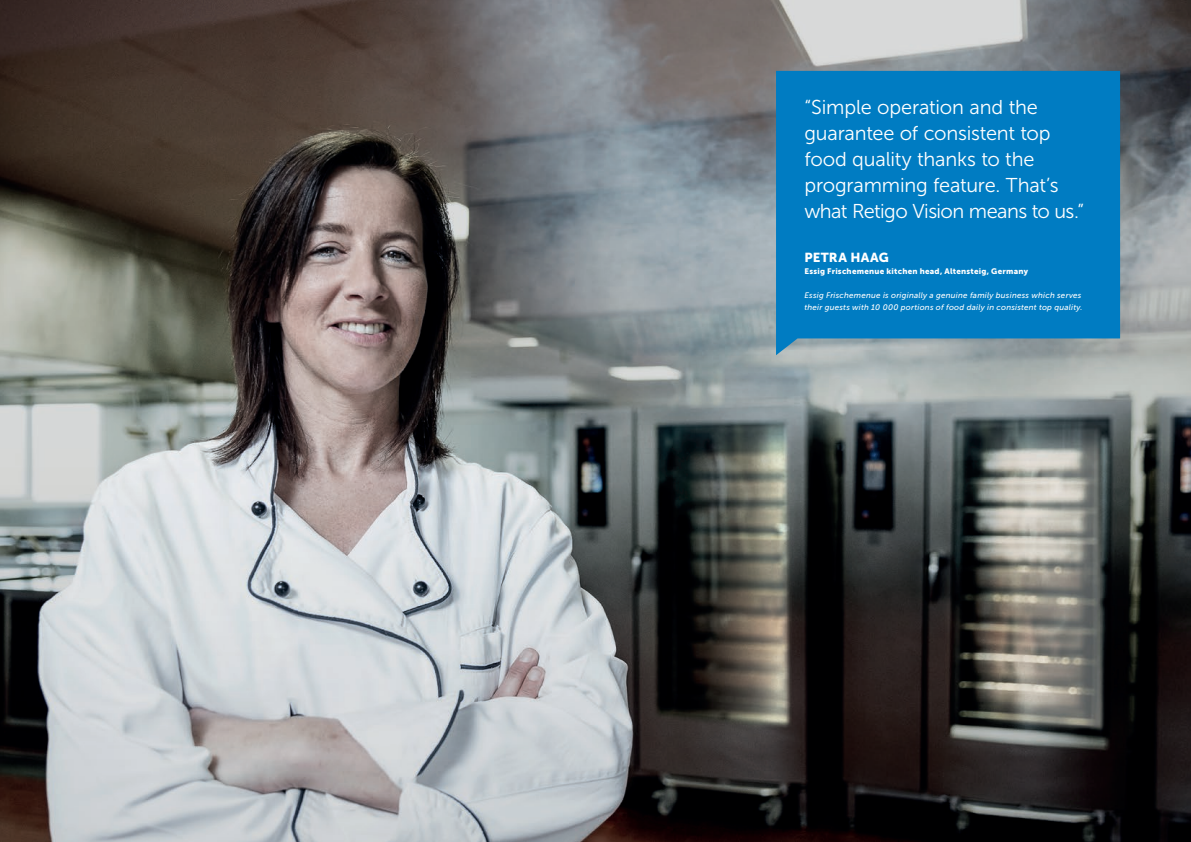
<style>
.page{position:relative;width:1191px;height:842px;background:#fff}
.page>*{position:absolute;margin:0;border:0;box-sizing:border-box;transform-origin:0 0}
.t1{font:20px/26px "Museo Sans 300";letter-spacing:-.01em;color:#fff}
.t2{font:13px "Museo Sans 900";letter-spacing:.015em;color:#fff}
.t3{font:italic 8px/12px "Museo Sans 500";letter-spacing:.03em;color:#fff}
.t4{font:8px "Museo Sans 900";letter-spacing:.03em;color:#fff}
</style>
<div class="page">
<img style="left:0;top:0;width:1191px;height:842px">
<div style="left:776px;top:71px;width:344px;height:284px;background:#007cc2"></div>
<h1 class="t1" style="left:804px;top:94px;width:281px">“Simple operation and the guarantee of consistent top food quality thanks to the programming feature. That’s what Retigo Vision means to us.”</h1>
<h2 class="t2" style="left:804px;top:250px;width:86px">PETRA HAAG</h2>
<p class="t4" style="left:804px;top:266px;width:225px">Essig Frischemenue kitchen head, Altensteig, Germany</p>
<p class="t3" style="left:804px;top:289px;width:280px">Essig Frischemenue is originally a genuine family business which serves their guests with 10 000 portions of food daily in consistent top quality.</p>
</div>
